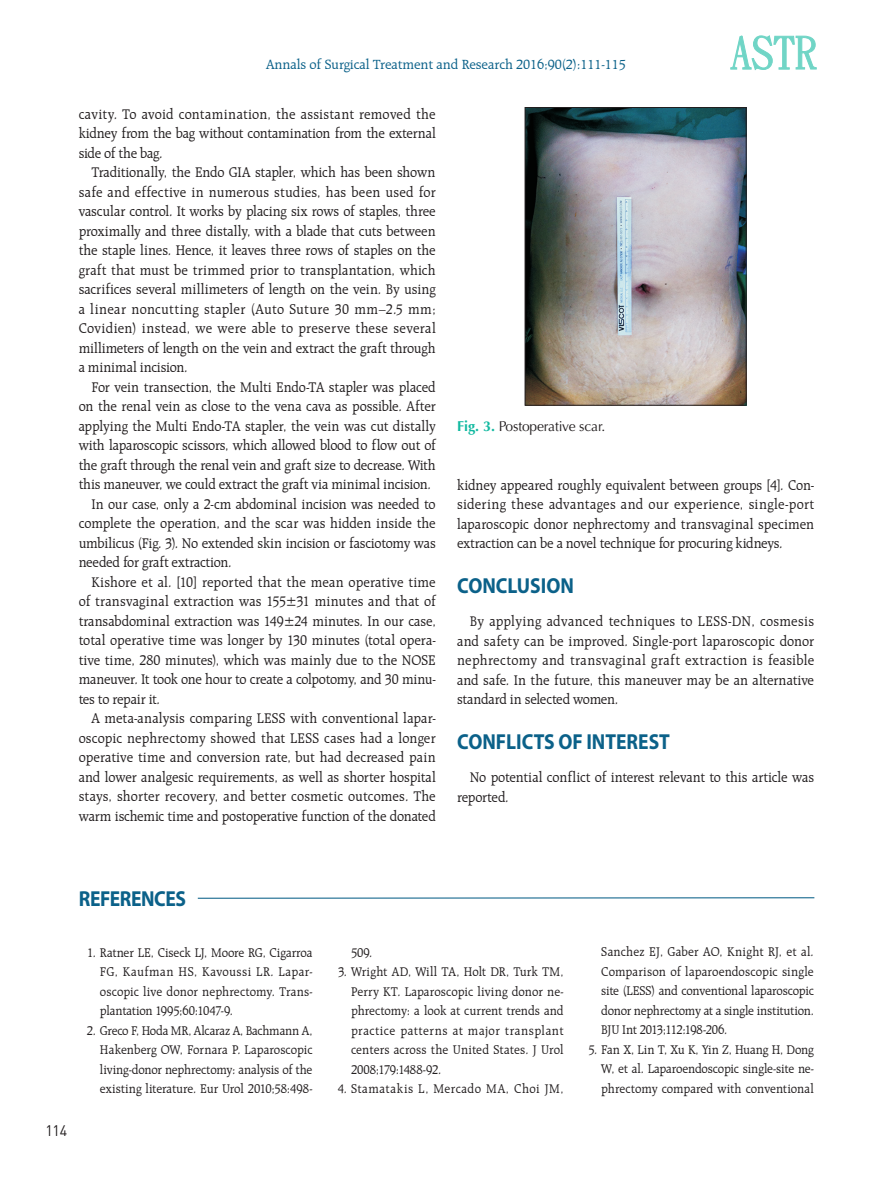
<style>
.page{position:relative;width:893px;height:1191px;background:#fff}
.page>*{position:absolute;margin:0;border:0;box-sizing:border-box;transform-origin:0 0}
.t1{font:700 21.75px "Myriad Pro";color:#0b6189;scale:.9 1}
.t2{font:700 21.75px "Myriad Pro";letter-spacing:-.02em;color:#0b6189;scale:.9 1}
.t3{font:15px/19.5px "Raleigh BT";letter-spacing:-.01em;color:#231f20;text-align:justify;scale:.94 1}
.t4{font:15px "Raleigh BT";letter-spacing:.01em;color:#231f20;scale:.94 1}
.t5{font:15px "Dinreg";color:#231f20;scale:.95 1}
.t6{font:14.25px "Raleigh BT";letter-spacing:-.01em;color:#0b6189}
.t7{font:14.25px "Optima LT Std";letter-spacing:-.01em;color:#231f20}
.t8{font:13.5px/19.5px "Raleigh BT";letter-spacing:-.005em;color:#231f20;text-align:justify;scale:.94 1}
.t9{font:13.5px "Raleigh BT";letter-spacing:.04em;color:#231f20;scale:.94 1}
.s1{font-weight:700;color:#11b9a0}
</style>
<div class="page">
<svg style="left:730px;top:35px;width:87px;height:35px"></svg>
<img style="left:527px;top:109px;width:217px;height:294px">
<div style="left:525px;top:107px;width:221px;height:298px;border:1px solid #231f20"></div>
<svg style="left:197px;top:897px;width:618px;height:2px"></svg>
<p class="t6" style="left:266px;top:56px;width:361px">Annals of Surgical Treatment and Research 2016;90(2):111-115</p>
<p class="t3" style="left:79px;top:104px;width:381px">cavity. To avoid contamination, the assistant removed the kidney from the bag without contamination from the external side of the bag.</p>
<p class="t3" style="left:79px;top:162px;width:381px;text-indent:13px">Traditionally, the Endo GIA stapler, which has been shown safe and effective in numerous studies, has been used for vascular control. It works by placing six rows of staples, three proximally and three distally, with a blade that cuts between the staple lines. Hence, it leaves three rows of staples on the graft that must be trimmed prior to transplantation, which sacrifices several millimeters of length on the vein. By using a linear noncutting stapler (Auto Suture 30 mm–2.5 mm; Covidien) instead, we were able to preserve these several millimeters of length on the vein and extract the graft through a minimal incision.</p>
<p class="t3" style="left:91px;top:377px;width:368px">For vein transection, the Multi Endo-TA stapler was placed</p>
<p class="t3" style="left:79px;top:396px;width:382px">on the renal vein as close to the vena cava as possible. After</p>
<p class="t3" style="left:79px;top:416px;width:381px">applying the Multi Endo-TA stapler, the vein was cut distally</p>
<p class="t3" style="left:79px;top:435px;width:381px">with laparoscopic scissors, which allowed blood to flow out of</p>
<p class="t3" style="left:79px;top:455px;width:381px">the graft through the renal vein and graft size to decrease. With</p>
<p class="t3" style="left:79px;top:474px;width:376px">this maneuver, we could extract the graft via minimal incision.</p>
<p class="t3" style="left:91px;top:494px;width:368px">In our case, only a 2-cm abdominal incision was needed to</p>
<p class="t3" style="left:79px;top:513px;width:381px">complete the operation, and the scar was hidden inside the</p>
<p class="t3" style="left:79px;top:533px;width:381px">umbilicus (Fig. 3). No extended skin incision or fasciotomy was</p>
<p class="t3" style="left:79px;top:552px;width:164px">needed for graft extraction.</p>
<p class="t3" style="left:91px;top:572px;width:368px">Kishore et al. [10] reported that the mean operative time</p>
<p class="t4" style="left:79px;top:592px;width:381px">of transvaginal extraction was 155±31 minutes and that of</p>
<p class="t3" style="left:79px;top:611px;width:381px">transabdominal extraction was 149±24 minutes. In our case,</p>
<p class="t3" style="left:79px;top:630px;width:381px">total operative time was longer by 130 minutes (total opera-</p>
<p class="t3" style="left:79px;top:650px;width:381px">tive time, 280 minutes), which was mainly due to the NOSE</p>
<p class="t3" style="left:79px;top:669px;width:381px">maneuver. It took one hour to create a colpotomy, and 30 minu-</p>
<p class="t3" style="left:79px;top:689px;width:88px">tes to repair it.</p>
<p class="t4" style="left:91px;top:709px;width:368px">A meta-analysis comparing LESS with conventional lapar-</p>
<p class="t3" style="left:79px;top:728px;width:381px">oscopic nephrectomy showed that LESS cases had a longer</p>
<p class="t3" style="left:79px;top:747px;width:381px">operative time and conversion rate, but had decreased pain</p>
<p class="t3" style="left:79px;top:767px;width:381px">and lower analgesic requirements, as well as shorter hospital</p>
<p class="t3" style="left:79px;top:786px;width:381px">stays, shorter recovery, and better cosmetic outcomes. The</p>
<p class="t3" style="left:79px;top:806px;width:381px">warm ischemic time and postoperative function of the donated</p>
<p class="t7" style="left:457px;top:418px;width:150px"><span class="s1">Fig. 3.</span> Postoperative scar.</p>
<p class="t3" style="left:457px;top:475px;width:381px">kidney appeared roughly equivalent between groups [4]. Con&shy;sidering these advantages and our experience, single-port laparoscopic donor nephrectomy and transvaginal specimen extraction can be a novel technique for procuring kidneys.</p>
<h1 class="t1" style="left:457px;top:571px;width:131px">CONCLUSION</h1>
<p class="t3" style="left:457px;top:611px;width:381px;text-indent:13px">By applying advanced techniques to LESS-DN, cosmesis and safety can be improved. Single-port laparoscopic donor nephrectomy and transvaginal graft extraction is feasible and safe. In the future, this maneuver may be an alternative standard in selected women.</p>
<h1 class="t1" style="left:457px;top:727px;width:238px">CONFLICTS OF INTEREST</h1>
<p class="t3" style="left:457px;top:767px;width:381px;text-indent:13px">No potential conflict of interest relevant to this article was reported.</p>
<h1 class="t2" style="left:79px;top:884px;width:121px">REFERENCES</h1>
<p class="t5" style="left:46px;top:1121px;width:24px">114</p>
<p class="t8" style="left:100px;top:942px;width:228px;text-indent:-13px">1. Ratner LE, Ciseck LJ, Moore RG, Cigarroa FG, Kaufman HS, Kavoussi LR. Lapar&shy;oscopic live donor nephrectomy. Trans&shy;plantation 1995;60:1047-9.</p>
<p class="t8" style="left:100px;top:1020px;width:228px;text-indent:-13px">2. Greco F, Hoda MR, Alcaraz A, Bachmann A, Hakenberg OW, Fornara P. Laparoscopic living-donor nephrectomy: analysis of the existing literature. Eur Urol 2010;58:498-</p>
<p class="t8" style="left:351px;top:942px;width:24px">509.</p>
<p class="t8" style="left:351px;top:961px;width:228px;text-indent:-13px">3. Wright AD, Will TA, Holt DR, Turk TM, Perry KT. Laparoscopic living donor ne&shy;phrectomy: a look at current trends and practice patterns at major transplant centers across the United States. J Urol 2008;179:1488-92.</p>
<p class="t9" style="left:338px;top:1080px;width:242px">4. Stamatakis L, Mercado MA, Choi JM,</p>
<p class="t8" style="left:601px;top:942px;width:228px">Sanchez EJ, Gaber AO, Knight RJ, et al.<br>Comparison of laparoendoscopic single site (LESS) and conventional laparoscopic donor nephrectomy at a single institution.<br>BJU Int 2013;112:198-206.</p>
<p class="t8" style="left:601px;top:1039px;width:228px;text-indent:-13px">5. Fan X, Lin T, Xu K, Yin Z, Huang H, Dong W, et al. Laparoendoscopic single-site ne&shy;phrectomy compared with conventional</p>
</div>
